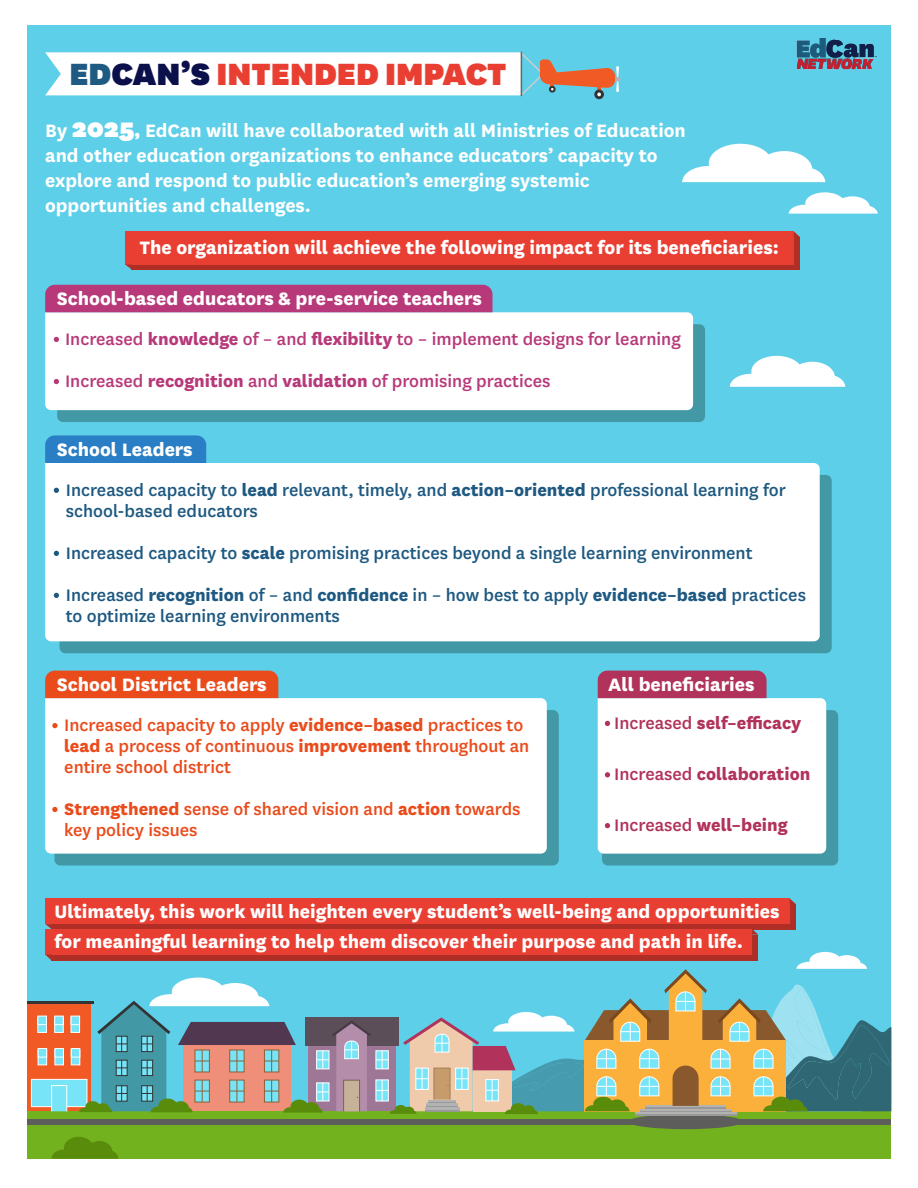
<style>
.page{position:relative;width:918px;height:1188px;background:#fff}
.page>*{position:absolute;margin:0;border:0;box-sizing:border-box;transform-origin:0 0}
.t1{font:900 36px "National";color:#e93f33}
.t2{font:800 21px/30px "National";color:#fff}
.t3{font:700 21px/25.2px "National";color:#fff}
.t4{font:500 19.5px/21px "National";color:#1e5981}
.t5{font:500 19.5px/21px "National";color:#ea4b1b}
.t6{font:500 19.5px/42px "National";color:#b73979}
.t7{font:800 19.5px "National";color:#b1325a}
.s1{color:#1f5a82}
.s2{color:#0b104b}
.s3{font-weight:900;font-size:30px}
.s4{font-weight:900;font-size:19.5px}
.s5{font-weight:800}
.s6{font-weight:500}
</style>
<div class="page">
<div style="left:27px;top:25px;width:864px;height:1115px;background:#5ecfe8"></div>
<svg style="left:682px;top:144px;width:143px;height:38px"></svg>
<svg style="left:789px;top:192px;width:89px;height:22px"></svg>
<svg style="left:594px;top:90px;width:10px;height:9px"></svg>
<svg style="left:45px;top:51px;width:576px;height:46px"></svg>
<hr style="left:521px;top:52px;width:1px;height:44px;background:#666">
<img style="left:796px;top:38px;width:82px;height:32px">
<div style="left:27px;top:1111px;width:864px;height:48px;background:#72b21f"></div>
<div style="left:628px;top:1114px;width:115px;height:15px;background:#5d5d5b;border-radius:50%"></div>
<div style="left:27px;top:1003px;width:63px;height:108px;background:#f15a24"></div>
<svg style="left:37px;top:1025px;width:10px;height:8px"></svg>
<div style="left:37px;top:1016px;width:10px;height:9px;background:#77e5f7;border:1px solid #fff"></div>
<svg style="left:54px;top:1025px;width:10px;height:8px"></svg>
<div style="left:54px;top:1016px;width:10px;height:9px;background:#77e5f7;border:1px solid #fff"></div>
<svg style="left:71px;top:1025px;width:8px;height:8px"></svg>
<div style="left:71px;top:1016px;width:9px;height:9px;background:#77e5f7;border:1px solid #fff"></div>
<svg style="left:38px;top:1057px;width:9px;height:8px"></svg>
<div style="left:38px;top:1048px;width:9px;height:9px;background:#77e5f7;border:1px solid #fff"></div>
<svg style="left:55px;top:1057px;width:9px;height:8px"></svg>
<div style="left:55px;top:1048px;width:9px;height:9px;background:#77e5f7;border:1px solid #fff"></div>
<svg style="left:71px;top:1057px;width:8px;height:8px"></svg>
<div style="left:71px;top:1048px;width:9px;height:9px;background:#77e5f7;border:1px solid #fff"></div>
<div style="left:31px;top:1079px;width:56px;height:28px;background:#77e5f7;border:1px solid #fff"></div>
<div style="left:51px;top:1085px;width:16px;height:27px;background:#77e5f7;border:1px solid #fff"></div>
<hr style="left:27px;top:1001px;width:67px;height:2px;background:#333">
<hr style="left:635px;top:1114px;width:101px;height:1px;background:#999">
<svg style="left:79px;top:952px;width:812px;height:162px"></svg>
<svg style="left:730px;top:356px;width:115px;height:31px"></svg>
<div style="left:27px;top:1119px;width:864px;height:6px;background:#5d5d5b"></div>
<div style="left:131px;top:237px;width:669px;height:32px;background:#af2f26"></div>
<svg style="left:52px;top:1137px;width:66px;height:22px"></svg>
<svg style="left:57px;top:324px;width:648px;height:98px;fill:#4398a5"></svg>
<div style="left:45px;top:312px;width:648px;height:98px;background:#fff"></div>
<div style="left:45px;top:285px;width:448px;height:27px;background:#b73979"></div>
<svg style="left:54px;top:337px;width:5px;height:5px"></svg>
<svg style="left:54px;top:379px;width:5px;height:5px"></svg>
<div style="left:60px;top:475px;width:772px;height:178px;background:#4398a5"></div>
<div style="left:45px;top:463px;width:775px;height:178px;background:#fff"></div>
<div style="left:45px;top:435px;width:161px;height:28px;background:#2a7ec5"></div>
<svg style="left:54px;top:488px;width:5px;height:5px"></svg>
<svg style="left:54px;top:551px;width:5px;height:5px"></svg>
<svg style="left:54px;top:593px;width:5px;height:5px"></svg>
<svg style="left:54px;top:710px;width:505px;height:156px;fill:#4398a5"></svg>
<div style="left:45px;top:698px;width:502px;height:156px;background:#fff"></div>
<div style="left:45px;top:671px;width:233px;height:27px;background:#ea4b1b"></div>
<svg style="left:52px;top:723px;width:6px;height:5px"></svg>
<svg style="left:52px;top:807px;width:6px;height:5px"></svg>
<div style="left:125px;top:231px;width:669px;height:34px;background:#e93f33"></div>
<svg style="left:598px;top:671px;width:240px;height:195px"></svg>
<div style="left:52px;top:904px;width:744px;height:26px;background:#af2f26"></div>
<div style="left:52px;top:935px;width:706px;height:25px;background:#af2f26"></div>
<div style="left:45px;top:898px;width:745px;height:26px;background:#e93f33"></div>
<div style="left:45px;top:929px;width:707px;height:26px;background:#e93f33"></div>
<svg style="left:790px;top:899px;width:6px;height:5px"></svg>
<svg style="left:752px;top:930px;width:6px;height:5px"></svg>
<svg style="left:45px;top:924px;width:7px;height:5px"></svg>
<svg style="left:45px;top:955px;width:7px;height:5px"></svg>
<svg style="left:794px;top:231px;width:6px;height:6px"></svg>
<svg style="left:126px;top:265px;width:5px;height:4px"></svg>
<h1 class="t1" style="left:70px;top:48px;width:438px"><span class="s1">ED</span><span class="s2">CAN’S</span> INTENDED IMPACT</h1>
<p class="t3" style="left:45px;top:116px;width:642px">By <span class="s3">2025</span><span class="s4">,</span> EdCan will have collaborated with all Ministries of Education and other education organizations to enhance educators’ capacity to explore and respond to public education’s emerging systemic opportunities and challenges.</p>
<p class="t2" style="left:140px;top:231px;width:641px">The organization will achieve the following impact for its beneficiaries:</p>
<p class="t2" style="left:57px;top:281px;width:427px">School-based educators &amp; pre-service teachers</p>
<p class="t6" style="left:65px;top:317px;width:617px">Increased <span class="s5">knowledge</span> of – and <span class="s5">flexibility</span> to – implement designs for learning<br>Increased <span class="s5">recognition</span> and <span class="s5">validation</span> of promising practices</p>
<p class="t2" style="left:57px;top:433px;width:137px">School Leaders</p>
<p class="t4" style="left:66px;top:478px;width:722px">Increased capacity to <span class="s5">lead</span> relevant, timely, and <span class="s5">action–oriented</span> professional learning for school-based educators</p>
<p class="t4" style="left:66px;top:531px;width:742px;line-height:42px">Increased capacity to <span class="s5">scale</span> promising practices beyond a single learning environment<br>Increased <span class="s5">recognition</span> of – and <span class="s5">confidence</span> in – how best to apply <span class="s5">evidence–based</span> practices</p>
<p class="t4" style="left:66px;top:604px;width:276px">to optimize learning environments</p>
<p class="t2" style="left:57px;top:668px;width:211px">School District Leaders</p>
<p class="t5" style="left:64px;top:713px;width:467px">Increased capacity to apply <span class="s5">evidence–based</span> practices to <span class="s5">lead</span> a process of continuous <span class="s5">improvement</span> throughout an entire school district</p>
<p class="t5" style="left:64px;top:797px;width:458px"><span class="s5">Strengthened</span> sense of shared vision and <span class="s5">action</span> towards key policy issues</p>
<p class="t2" style="left:608px;top:668px;width:148px">All beneficiaries</p>
<p class="t7" style="left:614px;top:709px;width:188px"><span class="s6">Increased</span> self–efficacy</p>
<p class="t7" style="left:614px;top:760px;width:198px"><span class="s6">Increased</span> collaboration</p>
<p class="t7" style="left:614px;top:811px;width:175px"><span class="s6">Increased</span> well–being</p>
<p class="t2" style="left:55px;top:895px;width:727px">Ultimately, this work will heighten every student’s well-being and opportunities for meaningful learning to help them discover their purpose and path in life.</p>
</div>
